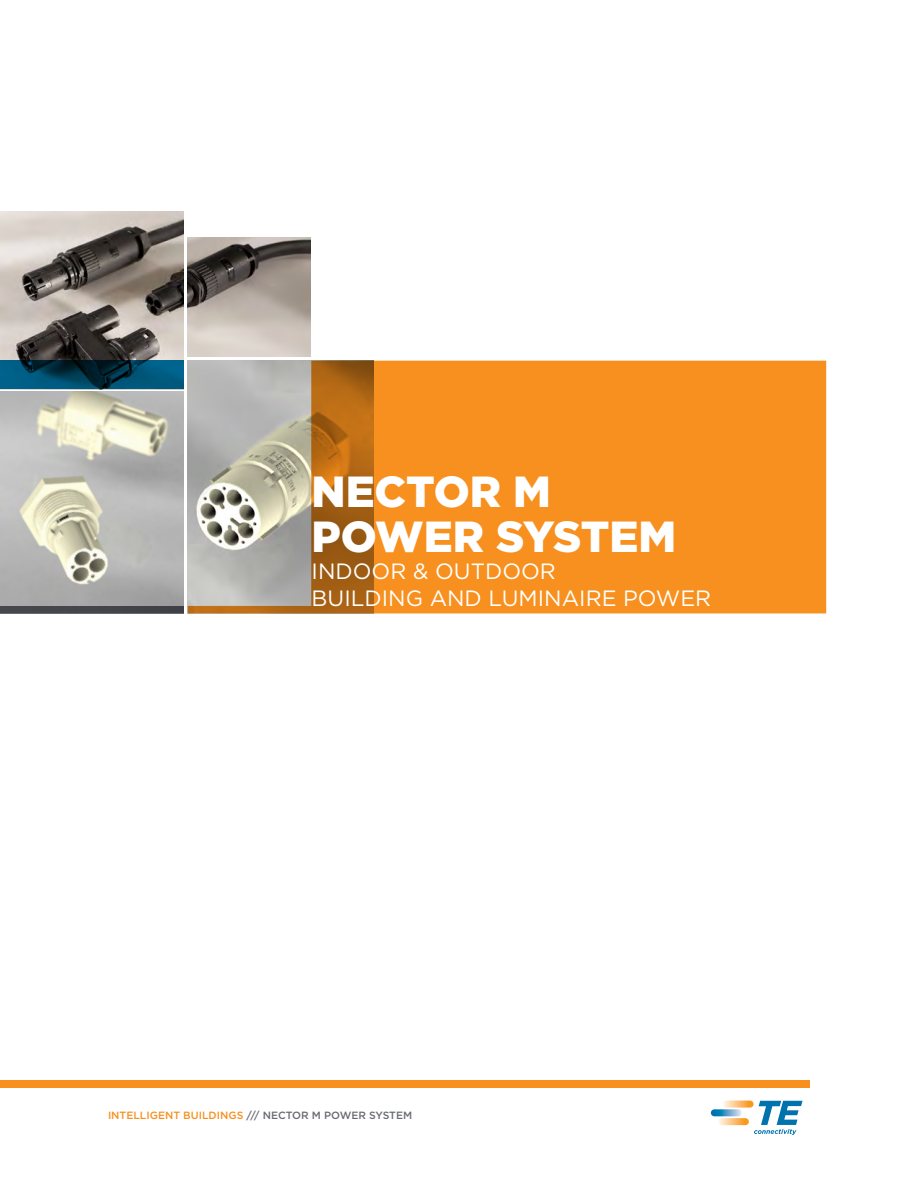
<style>
.page{position:relative;width:918px;height:1188px;background:#fff}
.page>*{position:absolute;margin:0;border:0;box-sizing:border-box;transform-origin:0 0}
.INTRODUCING__Front{font:900 43.5px/45px "Gotham";color:#fff}
.NAME_OF_PRODUCT__Fr{font:22.2px "Gotham";color:#fff}
.B_Footer_Info{font:500 10.5px "Gotham";color:#696b73}
.s1{color:#f7901e}
</style>
<div class="page">
<div style="left:0;top:1080px;width:810px;height:8px;background:#f7901e"></div>
<svg style="left:723px;top:1101px;width:31px;height:7px"></svg>
<svg style="left:718px;top:1118px;width:31px;height:7px"></svg>
<svg style="left:711px;top:1109px;width:31px;height:7px"></svg>
<svg style="left:754px;top:1101px;width:49px;height:34px"></svg>
<img style="left:0;top:392px;width:184px;height:214px">
<img style="left:0;top:212px;width:184px;height:149px">
<img style="left:188px;top:238px;width:122px;height:119px">
<svg style="left:188px;top:361px;width:638px;height:252px;background:#e29237"></svg>
<div style="left:0;top:606px;width:184px;height:7px;background:#44464a"></div>
<svg style="left:0;top:361px;width:184px;height:28px;background:#004561"></svg>
<p class="INTRODUCING__Front" style="left:312px;top:469px;width:366px">NECTOR M<br>POWER SYSTEM</p>
<p class="NAME_OF_PRODUCT__Fr" style="left:312px;top:557px;width:246px">INDOOR &amp; OUTDOOR</p>
<p class="NAME_OF_PRODUCT__Fr" style="left:312px;top:583px;width:401px">BUILDING AND LUMINAIRE POWER</p>
<p class="B_Footer_Info" style="left:108px;top:1108px;width:306px"><span class="s1">INTELLIGENT BUILDINGS</span> /// NECTOR M POWER SYSTEM</p>
</div>
